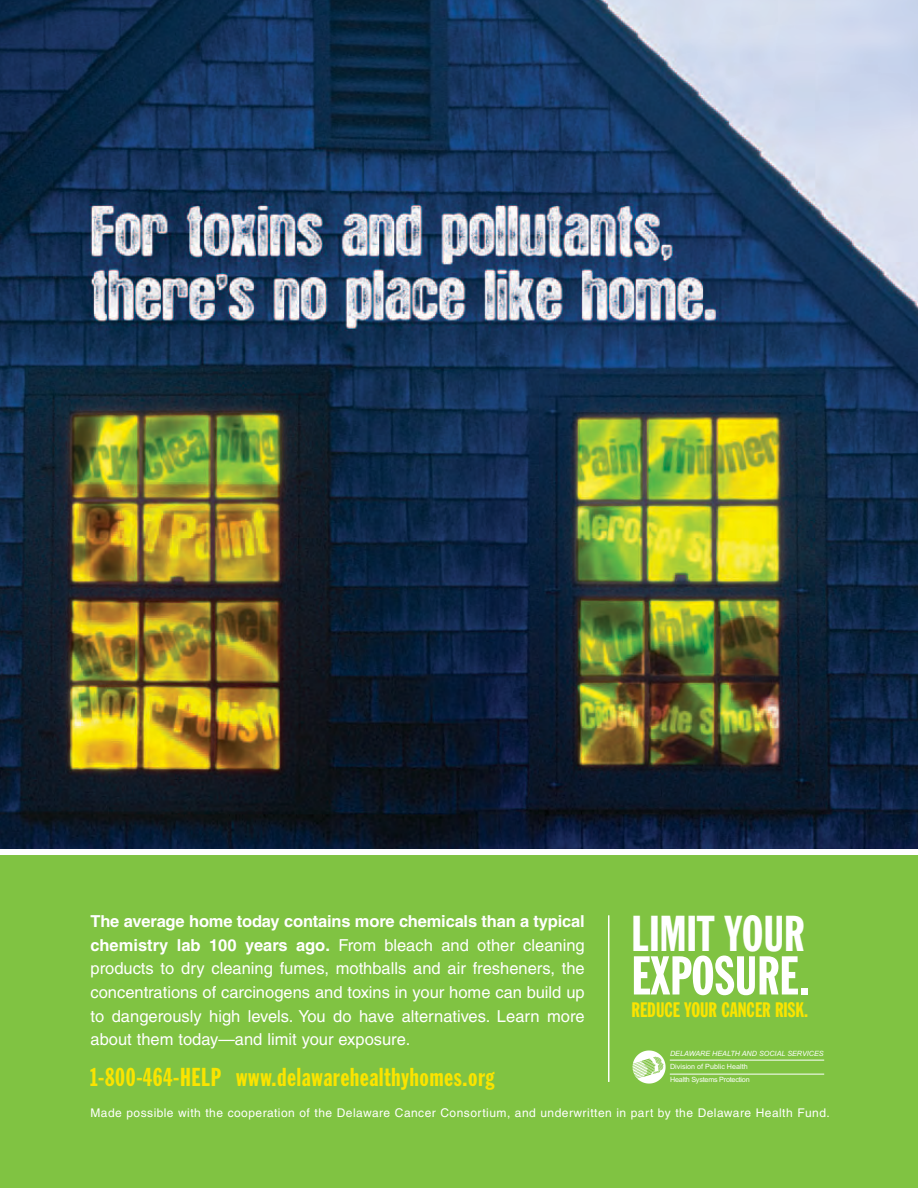
<style>
.page{position:relative;width:918px;height:1188px;background:#80c342}
.page>*{position:absolute;margin:0;border:0;box-sizing:border-box;transform-origin:0 0}
.t1{font:53.7px "Franklin Gothic Extra Cond";letter-spacing:.01em;color:#fff}
.t2{font:49.5px "Franklin Gothic Extra Cond";letter-spacing:.01em;color:#fff}
.t3{font:25.5px "Franklin Gothic Extra Cond";letter-spacing:.025em;color:#fae400}
.t4{font:20.7px "Franklin Gothic Extra Cond";color:#fae400}
.t5{font:16.5px/23.5px "Helvetica";color:#fff;text-align:justify}
.t6{font:12px "Helvetica";letter-spacing:.04em;color:#fff}
.t7{font:7.2px/12.9px "Arial";letter-spacing:-.03em;color:#fff}
.t8{font:italic 7.2px "Arial";color:#fff}
.s1{font-weight:700}
</style>
<div class="page">
<img style="left:0;top:0;width:918px;height:849px">
<svg style="left:653px;top:1071px;width:7px;height:3px"></svg>
<hr style="left:670px;top:1060px;width:154px;height:1px;background:#fff">
<hr style="left:670px;top:1074px;width:154px;height:1px;background:#fff">
<hr style="left:608px;top:915px;width:1px;height:167px;background:#fff">
<div style="left:0;top:849px;width:918px;height:6px;background:#fff"></div>
<h2 class="t2" style="left:632px;top:916px;width:174px">LIMIT YOUR</h2>
<h1 class="t1" style="left:632px;top:956px;width:179px">EXPOSURE.</h1>
<p class="t4" style="left:632px;top:1002px;width:178px">REDUCE YOUR CANCER RISK.</p>
<p class="t5" style="left:90px;top:911px;width:496px"><span class="s1">The average home today contains more chemicals than a typical chemistry lab 100 years ago.</span> From bleach and other cleaning products to dry cleaning fumes, mothballs and air fresheners, the concentrations of carcinogens and toxins in your home can build up to dangerously high levels. You do have alternatives. Learn more about them today—and limit your exposure.</p>
<h3 class="t3" style="left:90px;top:1067px;width:405px">1-800-464-HELP www.delawarehealthyhomes.org</h3>
<p class="t6" style="left:90px;top:1108px;width:741px">Made possible with the cooperation of the Delaware Cancer Consortium, and underwritten in part by the Delaware Health Fund.</p>
<p class="t8" style="left:670px;top:1050px;width:155px">DELAWARE HEALTH AND SOCIAL SERVICES</p>
<p class="t7" style="left:670px;top:1061px;width:81px">Division of Public Health<br>Health Systems Protection</p>
</div>
